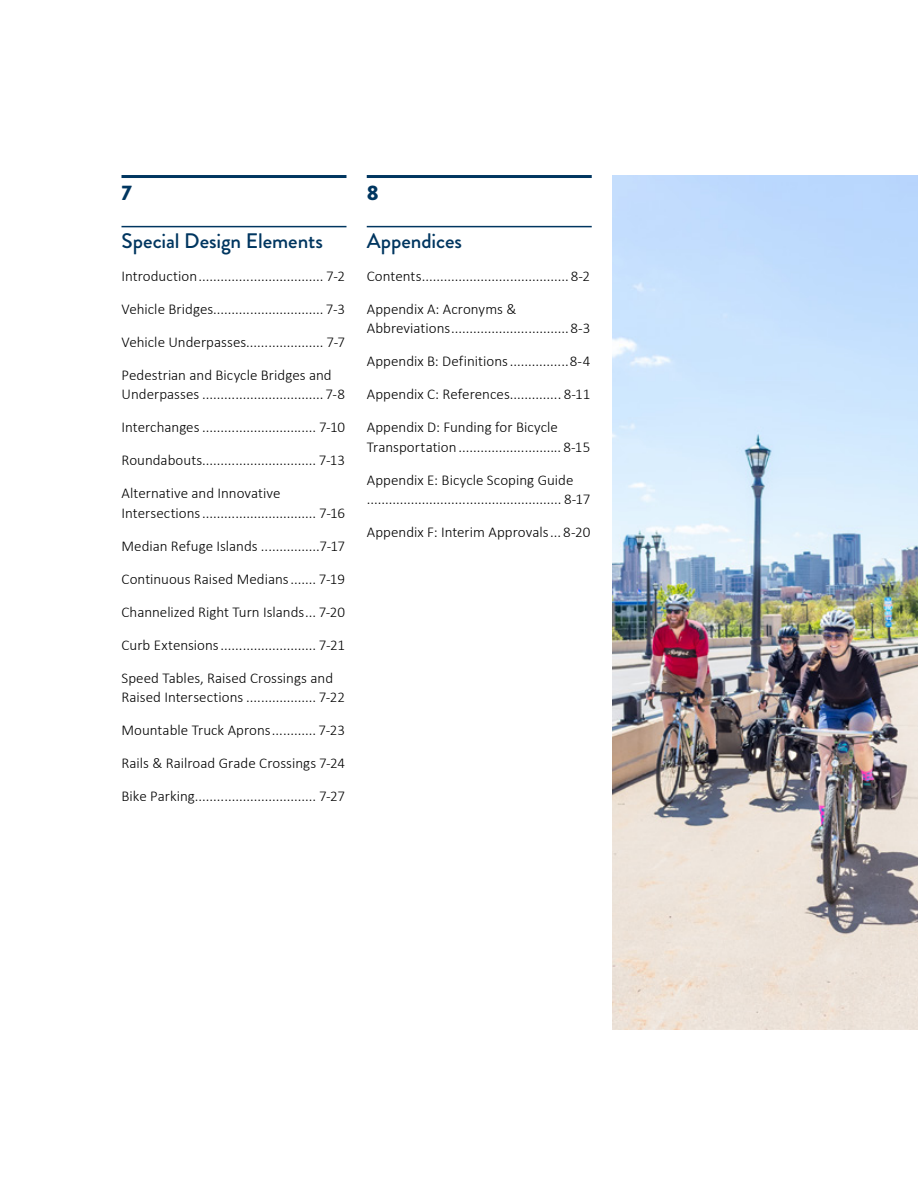
<style>
.page{position:relative;width:918px;height:1188px;background:#fff}
.page>*{position:absolute;margin:0;border:0;box-sizing:border-box;transform-origin:0 0}
.t1{font:500 21px "Brandon Grotesque";letter-spacing:-.005em;color:#003660}
.t2{font:900 21px "Brandon Grotesque";color:#003660}
.t3{font:300 15px/19.5px "Calibri";color:#000}
</style>
<div class="page">
<hr style="left:122px;top:175px;width:224px;height:3px;background:#003660">
<hr style="left:122px;top:226px;width:224px;height:1px;background:#003660">
<hr style="left:367px;top:175px;width:225px;height:3px;background:#003660">
<hr style="left:367px;top:226px;width:225px;height:1px;background:#003660">
<img style="left:612px;top:176px;width:306px;height:854px">
<h1 class="t2" style="left:122px;top:178px;width:12px">7</h1>
<h1 class="t2" style="left:367px;top:178px;width:13px">8</h1>
<h1 class="t1" style="left:122px;top:226px;width:203px">Special Design Elements</h1>
<h1 class="t1" style="left:367px;top:226px;width:97px">Appendices</h1>
<p class="t3" style="left:122px;top:266px;width:225px">Introduction .................................. 7-2</p>
<p class="t3" style="left:367px;top:266px;width:225px">Contents ........................................ 8-2</p>
<p class="t3" style="left:122px;top:299px;width:225px">Vehicle Bridges.............................. 7-3</p>
<p class="t3" style="left:367px;top:299px;width:225px">Appendix A: Acronyms &amp;<br>Abbreviations ................................8-3</p>
<p class="t3" style="left:122px;top:332px;width:225px">Vehicle Underpasses ..................... 7-7</p>
<p class="t3" style="left:367px;top:351px;width:225px">Appendix B: Definitions ................8-4</p>
<p class="t3" style="left:122px;top:365px;width:225px">Pedestrian and Bicycle Bridges and<br>Underpasses ................................. 7-8</p>
<p class="t3" style="left:367px;top:384px;width:225px">Appendix C: References .............. 8-11</p>
<p class="t3" style="left:122px;top:417px;width:225px">Interchanges ............................... 7-10</p>
<p class="t3" style="left:367px;top:417px;width:225px">Appendix D: Funding for Bicycle<br>Transportation ............................ 8-15</p>
<p class="t3" style="left:122px;top:450px;width:225px">Roundabouts............................... 7-13</p>
<p class="t3" style="left:367px;top:470px;width:208px">Appendix E: Bicycle Scoping Guide</p>
<p class="t3" style="left:122px;top:483px;width:161px">Alternative and Innovative</p>
<p class="t3" style="left:367px;top:489px;width:225px">..................................................... 8-17</p>
<p class="t3" style="left:122px;top:503px;width:225px">Intersections ............................... 7-16</p>
<p class="t3" style="left:367px;top:522px;width:225px">Appendix F: Interim Approvals ... 8-20</p>
<p class="t3" style="left:122px;top:536px;width:225px">Median Refuge Islands ................7-17</p>
<p class="t3" style="left:122px;top:569px;width:225px">Continuous Raised Medians ....... 7-19</p>
<p class="t3" style="left:122px;top:602px;width:225px">Channelized Right Turn Islands ... 7-20</p>
<p class="t3" style="left:122px;top:635px;width:225px">Curb Extensions .......................... 7-21</p>
<p class="t3" style="left:122px;top:668px;width:225px">Speed Tables, Raised Crossings and<br>Raised Intersections ................... 7-22</p>
<p class="t3" style="left:122px;top:720px;width:225px">Mountable Truck Aprons ............ 7-23</p>
<p class="t3" style="left:122px;top:753px;width:225px">Rails &amp; Railroad Grade Crossings 7-24</p>
<p class="t3" style="left:122px;top:786px;width:225px">Bike Parking................................. 7-27</p>
</div>
